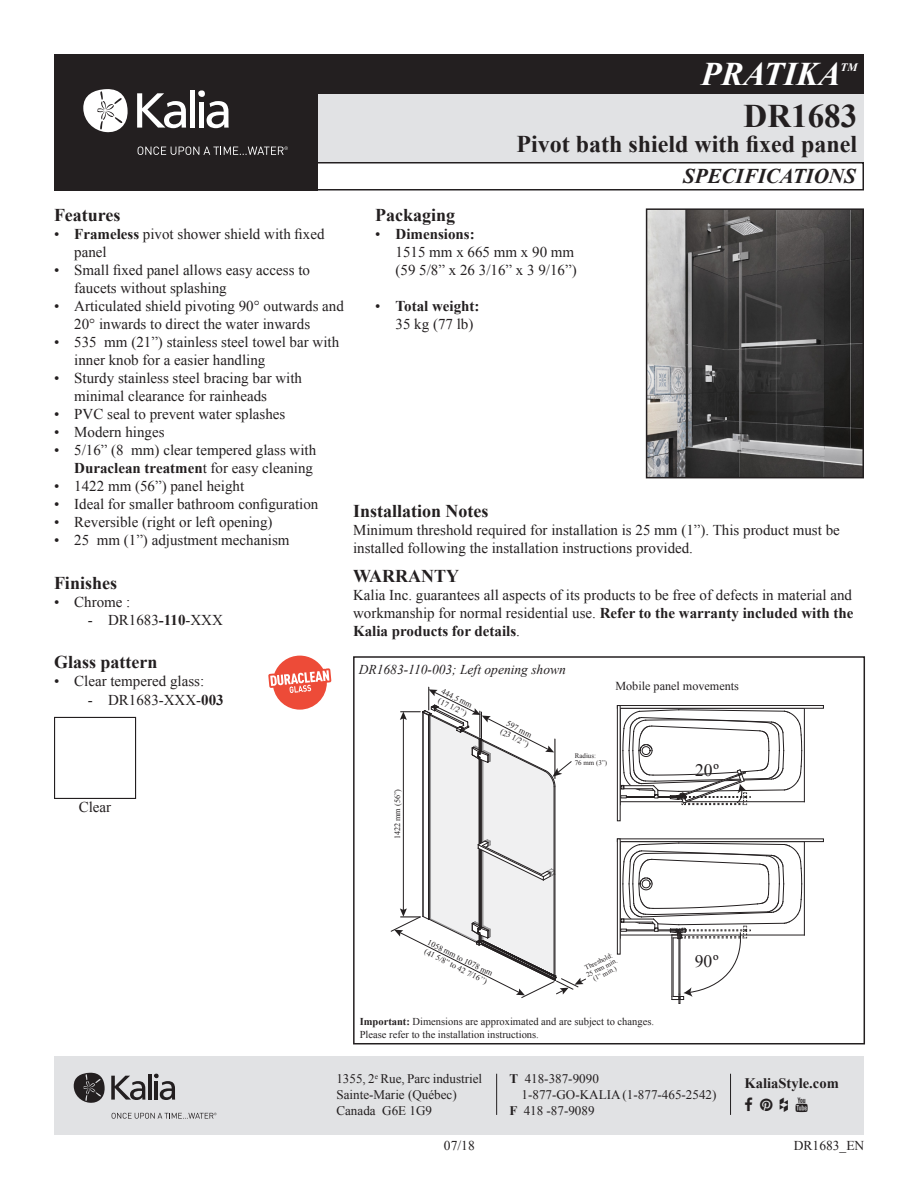
<style>
.page{position:relative;width:918px;height:1188px;background:#fff}
.page>*{position:absolute;margin:0;border:0;box-sizing:border-box;transform-origin:0 0}
.t1{font:italic 700 33px "Times New Roman";color:#fff}
.t2{font:700 33px "Times New Roman";color:#231f20}
.t3{font:700 24px "Times New Roman";color:#231f20}
.t4{font:italic 700 21px "Times New Roman";color:#231f20}
.Spec-Description_Tit{font:700 18px "Times New Roman";color:#231f20}
.t5{font:17.55px "Times New Roman";letter-spacing:.02em;color:#231f20}
.Spec-Description__FR{font:15px/18px "Times New Roman";color:#231f20}
.Spec-Description_nor{font:15px/18px "Times New Roman";color:#231f20}
.Spec-Description__FR-2{font:700 15px "Times New Roman";color:#231f20}
.Spec-Description_Tit-2{font:700 14.55px "Times New Roman";color:#231f20}
.Spec-Description_nor-2{font:italic 13.5px "Times New Roman";color:#231f20}
.date-file{font:13.5px "Times New Roman";color:#231f20}
.Spec-Description_Tit-3{font:13.05px "Times New Roman";color:#231f20}
.t6{font:12.15px "Times New Roman";color:#231f20}
.t7{font:italic 700 11.4px "Times New Roman";color:#fff}
.Spec-Description_nor-3{font:10.5px "Times New Roman";color:#231f20}
.t8{font:8.25px/9.8px "Times New Roman";color:#231f20}
.t9{font:8.1px/9.8px "Times New Roman";color:#231f20}
.t10{font:6.9px/6.8px "Times New Roman";color:#231f20;text-align:center}
.s1{font-weight:700}
.s2{font-weight:400}
</style>
<div class="page">
<div style="left:54px;top:54px;width:810px;height:40px;background:#231f20"></div>
<div style="left:240px;top:94px;width:624px;height:68px;background:#e1e2e4"></div>
<div style="left:240px;top:162px;width:624px;height:28px;border:2px solid #231f20"></div>
<div style="left:54px;top:54px;width:263px;height:136px;background:#231f20"></div>
<svg style="left:83px;top:89px;width:45px;height:44px"></svg>
<div style="left:190px;top:90px;width:5px;height:38px;background:#fff"></div>
<div style="left:199px;top:102px;width:5px;height:26px;background:#fff"></div>
<div style="left:198px;top:90px;width:7px;height:7px;background:#fff;border-radius:50%"></div>
<svg style="left:137px;top:93px;width:49px;height:35px"></svg>
<svg style="left:207px;top:101px;width:22px;height:27px"></svg>
<svg style="left:138px;top:146px;width:150px;height:9px"></svg>
<div style="left:54px;top:1056px;width:810px;height:78px;background:#e1e2e4"></div>
<svg style="left:74px;top:1073px;width:31px;height:30px"></svg>
<hr style="left:148px;top:1074px;width:4px;height:26px;background:#231f20">
<svg style="left:111px;top:1076px;width:34px;height:24px"></svg>
<svg style="left:154px;top:1074px;width:21px;height:26px"></svg>
<svg style="left:112px;top:1113px;width:105px;height:6px"></svg>
<hr style="left:496px;top:1074px;width:1px;height:41px;background:#231f20">
<hr style="left:730px;top:1074px;width:1px;height:41px;background:#231f20">
<img style="left:649px;top:211px;width:212px;height:264px">
<div style="left:646px;top:208px;width:218px;height:270px;border:2px solid #231f20"></div>
<div style="left:54px;top:717px;width:82px;height:82px;border:1px solid #231f20"></div>
<svg style="left:268px;top:656px;width:63px;height:54px"></svg>
<hr style="left:804px;top:708px;width:1px;height:94px;background:#231f20">
<hr style="left:620px;top:801px;width:184px;height:1px;background:#231f20">
<hr style="left:620px;top:708px;width:184px;height:1px;background:#231f20">
<hr style="left:804px;top:842px;width:1px;height:93px;background:#231f20">
<hr style="left:620px;top:842px;width:1px;height:96px;background:#231f20">
<hr style="left:620px;top:935px;width:184px;height:1px;background:#231f20">
<div style="left:617px;top:839px;width:207px;height:3px;border:1px solid #231f20"></div>
<div style="left:617px;top:839px;width:3px;height:115px;border:1px solid #231f20"></div>
<svg style="left:620px;top:709px;width:182px;height:96px"></svg>
<svg style="left:620px;top:843px;width:182px;height:161px"></svg>
<div style="left:617px;top:705px;width:207px;height:3px;border:1px solid #231f20"></div>
<div style="left:617px;top:705px;width:3px;height:116px;border:1px solid #231f20"></div>
<svg style="left:390px;top:687px;width:196px;height:311px"></svg>
<div style="left:353px;top:656px;width:512px;height:388px;border:2px solid #231f20"></div>
<p class="t1" style="left:701px;top:51px;width:141px">PRATIKA</p>
<p class="t7" style="left:841px;top:60px;width:19px">TM</p>
<p class="t2" style="left:744px;top:93px;width:115px">DR1683</p>
<p class="t3" style="left:517px;top:128px;width:342px">Pivot bath shield with fixed panel</p>
<p class="t4" style="left:683px;top:162px;width:174px">SPECIFICATIONS</p>
<p class="Spec-Description_Tit" style="left:54px;top:203px;width:68px">Features</p>
<p class="Spec-Description__FR" style="left:74px;top:225px;width:252px;text-indent:-20px">• <span class="s1">Frameless</span> pivot shower shield with fixed panel</p>
<p class="Spec-Description__FR" style="left:74px;top:261px;width:237px;text-indent:-20px">• Small fixed panel allows easy access to faucets without splashing</p>
<p class="Spec-Description__FR" style="left:74px;top:297px;width:271px;text-indent:-20px">• Articulated shield pivoting 90° outwards and<br>20° inwards to direct the water inwards</p>
<p class="Spec-Description__FR" style="left:74px;top:333px;width:266px;text-indent:-20px">• 535 mm (21”) stainless steel towel bar with inner knob for a easier handling</p>
<p class="Spec-Description__FR" style="left:74px;top:369px;width:229px;text-indent:-20px">• Sturdy stainless steel bracing bar with minimal clearance for rainheads</p>
<p class="Spec-Description__FR" style="left:54px;top:405px;width:233px">• PVC seal to prevent water splashes</p>
<p class="Spec-Description__FR" style="left:54px;top:423px;width:112px">• Modern hinges</p>
<p class="Spec-Description__FR" style="left:54px;top:441px;width:264px;text-align:right">• 5/16” (8 mm) clear tempered glass with<br><span class="s1">Duraclean treatmen</span>t for easy cleaning</p>
<p class="Spec-Description__FR" style="left:54px;top:477px;width:192px">• 1422 mm (56”) panel height</p>
<p class="Spec-Description__FR" style="left:54px;top:495px;width:266px">• Ideal for smaller bathroom configuration</p>
<p class="Spec-Description__FR" style="left:54px;top:513px;width:220px">• Reversible (right or left opening)</p>
<p class="Spec-Description__FR" style="left:54px;top:531px;width:237px">• 25 mm (1”) adjustment mechanism</p>
<p class="Spec-Description_Tit" style="left:54px;top:570px;width:65px">Finishes</p>
<p class="Spec-Description__FR" style="left:54px;top:592px;width:78px">• Chrome :</p>
<p class="Spec-Description__FR" style="left:88px;top:610px;width:137px">- DR1683<span class="s1">-110</span>-XXX</p>
<p class="Spec-Description_Tit" style="left:54px;top:649px;width:105px">Glass pattern</p>
<p class="Spec-Description__FR" style="left:54px;top:672px;width:152px">• Clear tempered glass:</p>
<p class="Spec-Description__FR" style="left:88px;top:691px;width:138px">- DR1683-XXX-<span class="s1">003</span></p>
<p class="Spec-Description__FR" style="left:79px;top:798px;width:34px">Clear</p>
<p class="Spec-Description_Tit" style="left:375px;top:203px;width:82px">Packaging</p>
<p class="Spec-Description__FR-2" style="left:375px;top:224px;width:101px"><span class="s2">•</span> Dimensions:</p>
<p class="Spec-Description__FR" style="left:396px;top:243px;width:180px">1515 mm x 665 mm x 90 mm</p>
<p class="Spec-Description__FR" style="left:396px;top:261px;width:183px">(59 5/8” x 26 3/16” x 3 9/16”)</p>
<p class="Spec-Description__FR-2" style="left:375px;top:296px;width:106px"><span class="s2">•</span> Total weight:</p>
<p class="Spec-Description__FR" style="left:396px;top:315px;width:79px">35 kg (77 lb)</p>
<p class="Spec-Description_Tit" style="left:353px;top:499px;width:137px">Installation Notes</p>
<p class="Spec-Description_nor" style="left:353px;top:521px;width:488px">Minimum threshold required for installation is 25 mm (1”). This product must be installed following the installation instructions provided.</p>
<p class="Spec-Description_Tit" style="left:353px;top:563px;width:107px">WARRANTY</p>
<p class="Spec-Description_nor" style="left:353px;top:585px;width:502px;text-align:justify">Kalia Inc. guarantees all aspects of its products to be free of defects in material and workmanship for normal residential use. <span class="s1">Refer to the warranty included with the Kalia products for details</span>.</p>
<p class="Spec-Description_nor-2" style="left:359px;top:660px;width:209px">DR1683-110-003; Left opening shown</p>
<p class="t8" style="left:393px;top:839px;width:52px;rotate:-90deg">1422 mm (56”)</p>
<p class="t8" style="left:444px;top:686px;width:35px;rotate:27deg">444.5 mm (17 1/2’’)</p>
<p class="t8" style="left:508px;top:718px;width:32px;rotate:27deg">597 mm (23 1/2’’)</p>
<p class="t6" style="left:615px;top:678px;width:125px">Mobile panel movements</p>
<p class="t10" style="left:575px;top:752px;width:34px;text-align:left">Radius:<br>76 mm (3”)</p>
<p class="t5" style="left:695px;top:759px;width:25px">20º</p>
<p class="t9" style="left:430px;top:937px;width:74px;rotate:27deg">1058 mm to 1078 mm (41 5/8” to 42 7/16’’)</p>
<p class="t10" style="left:582px;top:966px;width:35px;rotate:-27deg">Threshold:<br>25 mm min. (1” min.)</p>
<p class="Spec-Description_nor-3" style="left:360px;top:1015px;width:296px"><span class="s1">Important:</span> Dimensions are approximated and are subject to changes.</p>
<p class="Spec-Description_nor-3" style="left:360px;top:1027px;width:181px">Please refer to the installation instructions.</p>
<p class="t5" style="left:695px;top:949px;width:25px">90º</p>
<p class="Spec-Description_Tit-3" style="left:336px;top:1070px;width:147px">1355, 2<sup>e</sup> Rue, Parc industriel</p>
<p class="Spec-Description_Tit-3" style="left:336px;top:1086px;width:122px">Sainte-Marie (Québec)</p>
<p class="Spec-Description_Tit-3" style="left:336px;top:1102px;width:97px">Canada G6E 1G9</p>
<p class="Spec-Description_Tit-3" style="left:510px;top:1070px;width:91px"><span class="s1">T</span> 418-387-9090</p>
<p class="Spec-Description_Tit-3" style="left:522px;top:1086px;width:196px">1-877-GO-KALIA (1-877-465-2542)</p>
<p class="Spec-Description_Tit-3" style="left:510px;top:1102px;width:87px"><span class="s1">F</span> 418 -87-9089</p>
<p class="Spec-Description_Tit-2" style="left:745px;top:1073px;width:96px">KaliaStyle.com</p>
<p class="date-file" style="left:444px;top:1137px;width:32px">07/18</p>
<p class="date-file" style="left:794px;top:1137px;width:72px">DR1683_EN</p>
</div>
